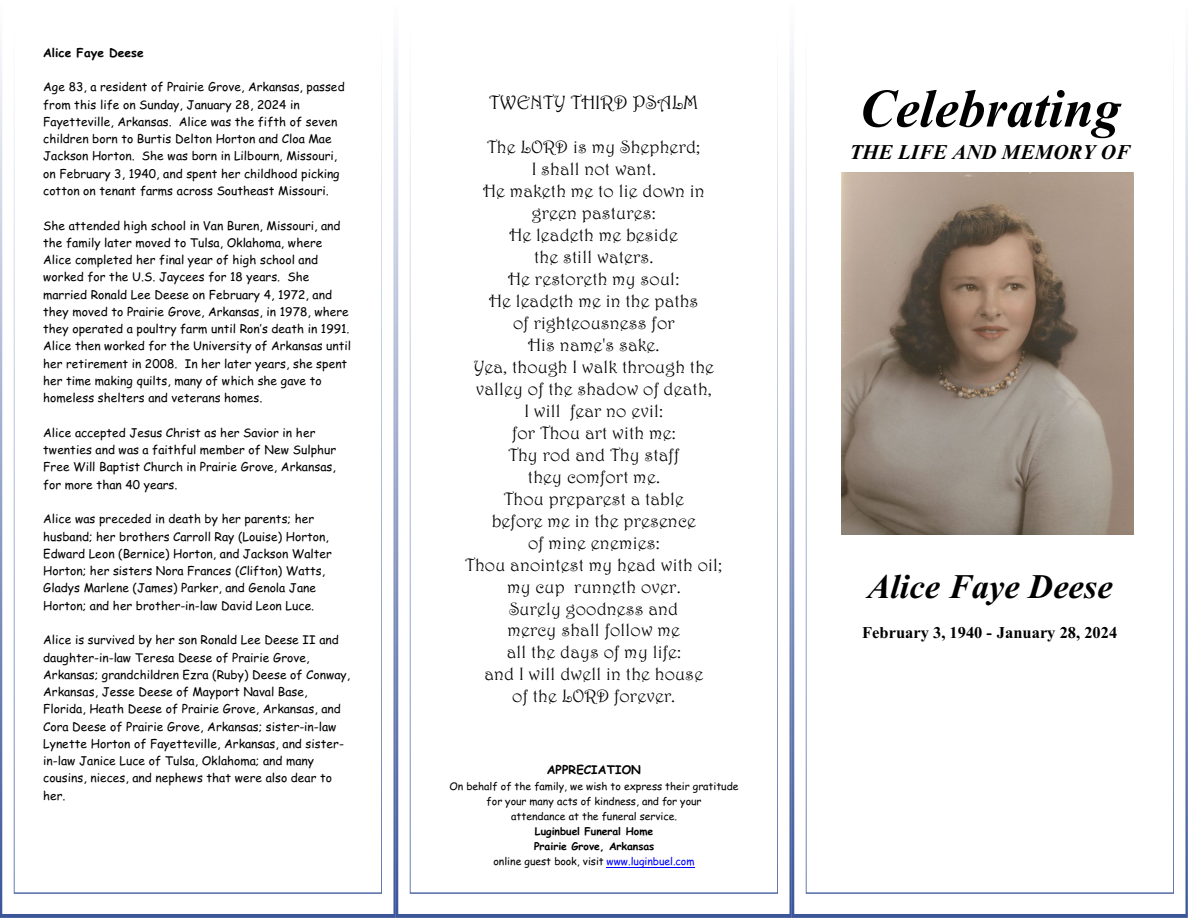
<style>
.page{position:relative;width:1188px;height:918px;background:#fff}
.page>*{position:absolute;margin:0;border:0;box-sizing:border-box;transform-origin:0 0}
.t1{font:italic 700 54px "Times New Roman";color:#000}
.t2{font:italic 700 34.5px "Times New Roman";color:#000}
.t3{font:italic 700 21px "Times New Roman";color:#000}
.t4{font:19.5px "Harrington";letter-spacing:.01em;color:#000}
.t5{font:18px/21.9px "Harrington";letter-spacing:.01em;color:#000;text-align:center}
.t6{font:700 16.5px "Times New Roman";color:#000}
.t7{font:12px/17.2px "Comic Sans MS";color:#000}
.t8{font:700 12px "Comic Sans MS";color:#000}
.t9{font:10.5px/15px "Comic Sans MS";color:#000;text-align:center}
.t10{font:700 10.5px/15px "Comic Sans MS";color:#000;text-align:center}
.s1{font-weight:400}
.s2{font-weight:400;color:#00f}
</style>
<div class="page">
<img style="left:0;top:50px;width:1188px;height:868px">
<img style="left:14px;top:50px;width:368px;height:844px">
<img style="left:410px;top:50px;width:368px;height:844px">
<img style="left:806px;top:50px;width:368px;height:844px">
<hr style="left:607px;top:867px;width:88px;height:1px;background:#00f">
<img style="left:841px;top:173px;width:292px;height:362px">
<p class="t8" style="left:43px;top:47px;width:102px">Alice Faye Deese</p>
<p class="t7" style="left:43px;top:79px;width:303px">Age 83, a resident of Prairie Grove, Arkansas, passed from this life on Sunday, January 28, 2024 in Fayetteville, Arkansas. Alice was the fifth of seven children born to Burtis Delton Horton and Cloa Mae Jackson Horton. She was born in Lilbourn, Missouri, on February 3, 1940, and spent her childhood picking cotton on tenant farms across Southeast Missouri.</p>
<p class="t7" style="left:43px;top:218px;width:310px">She attended high school in Van Buren, Missouri, and the family later moved to Tulsa, Oklahoma, where Alice completed her final year of high school and worked for the U.S. Jaycees for 18 years. She married Ronald Lee Deese on February 4, 1972, and they moved to Prairie Grove, Arkansas, in 1978, where they operated a poultry farm until Ron’s death in 1991.<br>Alice then worked for the University of Arkansas until her retirement in 2008. In her later years, she spent her time making quilts, many of which she gave to homeless shelters and veterans homes.</p>
<p class="t7" style="left:43px;top:425px;width:294px">Alice accepted Jesus Christ as her Savior in her twenties and was a faithful member of New Sulphur Free Will Baptist Church in Prairie Grove, Arkansas, for more than 40 years.</p>
<p class="t7" style="left:43px;top:511px;width:290px">Alice was preceded in death by her parents; her husband; her brothers Carroll Ray (Louise) Horton, Edward Leon (Bernice) Horton, and Jackson Walter Horton; her sisters Nora Frances (Clifton) Watts, Gladys Marlene (James) Parker, and Genola Jane Horton; and her brother-in-law David Leon Luce.</p>
<p class="t7" style="left:43px;top:632px;width:309px">Alice is survived by her son Ronald Lee Deese II and daughter-in-law Teresa Deese of Prairie Grove, Arkansas; grandchildren Ezra (Ruby) Deese of Conway, Arkansas, Jesse Deese of Mayport Naval Base, Florida, Heath Deese of Prairie Grove, Arkansas, and Cora Deese of Prairie Grove, Arkansas; sister-in-law Lynette Horton of Fayetteville, Arkansas, and sister&shy;in-law Janice Luce of Tulsa, Oklahoma; and many cousins, nieces, and nephews that were also dear to her.</p>
<h3 class="t4" style="left:489px;top:91px;width:210px">TWENTY THIRD PSALM</h3>
<p class="t5" style="left:465px;top:136px;width:258px">The LORD is my Shepherd;<br>I shall not want.<br>He maketh me to lie down in green pastures:<br>He leadeth me beside<br>the still waters.<br>He restoreth my soul:<br>He leadeth me in the paths<br>of righteousness for<br>His name's sake.<br>Yea, though I walk through the valley of the shadow of death,<br>I will fear no evil:<br>for Thou art with me:<br>Thy rod and Thy staff<br>they comfort me.<br>Thou preparest a table<br>before me in the presence<br>of mine enemies:<br>Thou anointest my head with oil; my cup runneth over.<br>Surely goodness and<br>mercy shall follow me<br>all the days of my life:<br>and I will dwell in the house<br>of the LORD forever.</p>
<p class="t8" style="left:547px;top:765px;width:96px">APPRECIATION</p>
<p class="t9" style="left:449px;top:780px;width:291px">On behalf of the family, we wish to express their gratitude for your many acts of kindness, and for your<br>attendance at the funeral service.</p>
<p class="t10" style="left:493px;top:824px;width:203px">Luginbuel Funeral Home<br>Prairie Grove, Arkansas<br><span class="s1">online guest book, visit</span> <span class="s2">www.luginbuel.com</span></p>
<h1 class="t1" style="left:860px;top:90px;width:263px">Celebrating</h1>
<h3 class="t3" style="left:850px;top:145px;width:282px">THE LIFE AND MEMORY OF</h3>
<h2 class="t2" style="left:867px;top:574px;width:247px">Alice Faye Deese</h2>
<h3 class="t6" style="left:862px;top:627px;width:257px">February 3, 1940 - January 28, 2024</h3>
</div>
